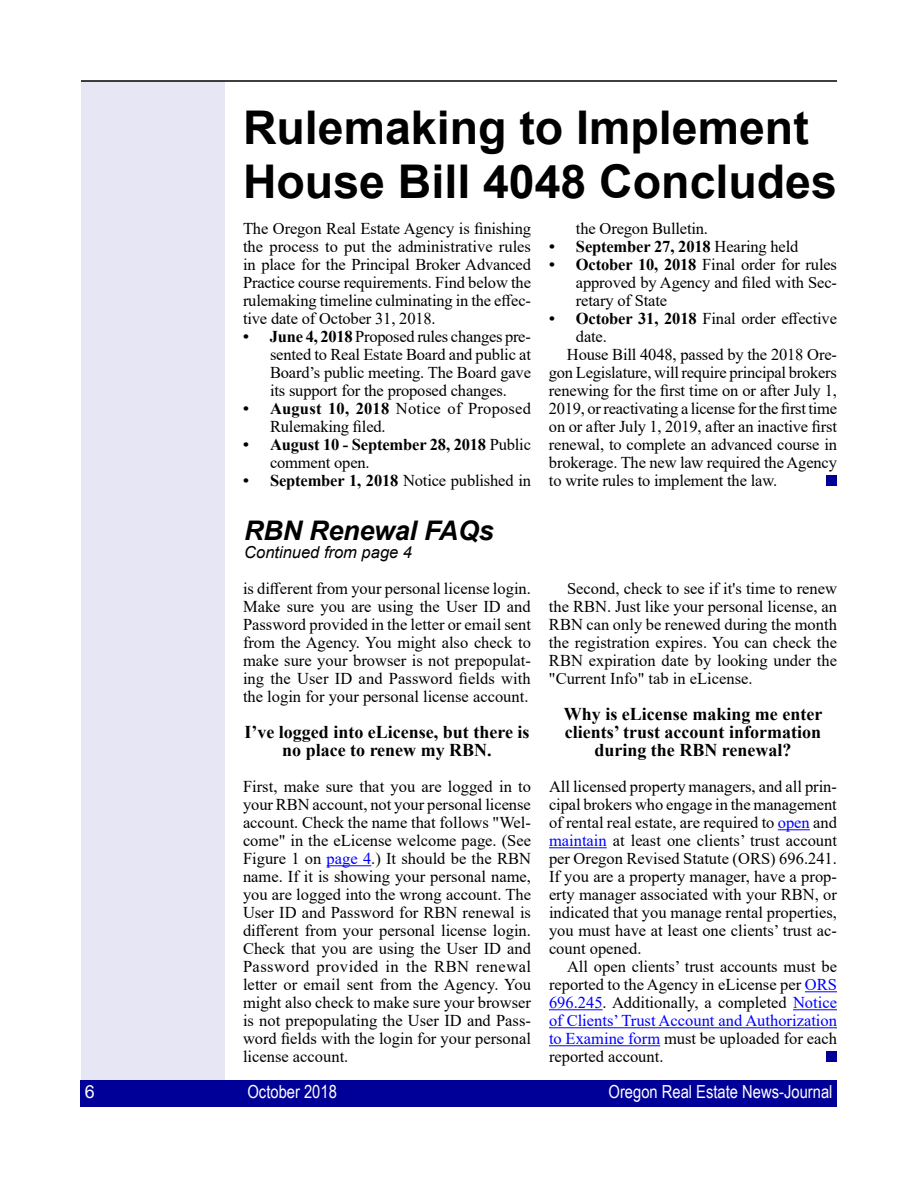
<style>
.page{position:relative;width:918px;height:1188px;background:#fff}
.page>*{position:absolute;margin:0;border:0;box-sizing:border-box;transform-origin:0 0}
.t1{font:700 46.5px/54px "Arial";color:#000}
.t2{font:italic 700 27px "Arial";letter-spacing:-.01em;color:#000}
.t3{font:700 18px/18px "Times New Roman";color:#000;text-align:center}
.t4{font:18px "Arial Narrow";color:#fff}
.t5{font:18px "Arial";color:#fff}
.t6{font:16.5px/18px "Times New Roman";letter-spacing:-.01em;color:#000;text-align:justify}
.t7{font:700 16.5px/18px "Times New Roman";letter-spacing:-.01em;color:#000}
.t8{font:16.5px/18px "Times New Roman";letter-spacing:.01em;color:#000}
.t9{font:italic 16.5px "Arial";color:#000}
.s1{font-weight:700}
.s2{font-weight:400}
.s3{color:#00f}
</style>
<div class="page">
<div style="left:81px;top:81px;width:144px;height:1026px;background:#e6e6f5"></div>
<div style="left:80px;top:1080px;width:757px;height:27px;background:#009"></div>
<hr style="left:81px;top:80px;width:756px;height:2px;background:#000">
<div style="left:827px;top:1052px;width:10px;height:10px;background:#009"></div>
<hr style="left:327px;top:865px;width:44px;height:1px;background:#00f">
<hr style="left:778px;top:829px;width:32px;height:1px;background:#00f">
<hr style="left:549px;top:847px;width:58px;height:1px;background:#00f">
<hr style="left:805px;top:991px;width:32px;height:1px;background:#00f">
<hr style="left:549px;top:1009px;width:54px;height:1px;background:#00f">
<hr style="left:793px;top:1009px;width:44px;height:1px;background:#00f">
<hr style="left:549px;top:1027px;width:288px;height:1px;background:#00f">
<hr style="left:549px;top:1045px;width:111px;height:1px;background:#00f">
<div style="left:827px;top:476px;width:10px;height:10px;background:#009"></div>
<h1 class="t1" style="left:243px;top:101px;width:596px">Rulemaking to Implement<br>House Bill 4048 Concludes</h1>
<p class="t6" style="left:243px;top:219px;width:290px">The Oregon Real Estate Agency is finishing the process to put the administrative rules in place for the Principal Broker Advanced Practice course requirements. Find below the rulemaking timeline culminating in the effec&shy;tive date of October 31, 2018.</p>
<p class="t6" style="left:270px;top:327px;width:263px;text-indent:-27px"><span class="s1">• June 4, 2018</span> Proposed rules changes pre&shy;sented to Real Estate Board and public at Board’s public meeting. The Board gave its support for the proposed changes.</p>
<p class="t8" style="left:270px;top:399px;width:263px;text-indent:-27px"><span class="s1">• August 10, 2018</span> Notice of Proposed<br>Rulemaking filed.</p>
<p class="t7" style="left:270px;top:435px;width:263px;text-indent:-27px">• August 10 - September 28, 2018 <span class="s2">Public comment open.</span></p>
<p class="t6" style="left:243px;top:471px;width:290px"><span class="s1">• September 1, 2018</span> Notice published in</p>
<h2 class="t2" style="left:244px;top:513px;width:251px">RBN Renewal FAQs</h2>
<p class="t9" style="left:244px;top:542px;width:169px">Continued from page 4</p>
<p class="t6" style="left:243px;top:579px;width:290px">is different from your personal license login.<br>Make sure you are using the User ID and Password provided in the letter or email sent from the Agency. You might also check to make sure your browser is not prepopulat&shy;ing the User ID and Password fields with the login for your personal license account.</p>
<p class="t3" style="left:244px;top:722px;width:287px">I’ve logged into eLicense, but there is no place to renew my RBN.</p>
<p class="t6" style="left:243px;top:777px;width:290px">First, make sure that you are logged in to your RBN account, not your personal license account. Check the name that follows "Wel&shy;come" in the eLicense welcome page. (See Figure 1 on <span class="s3">page 4</span>.) It should be the RBN name. If it is showing your personal name, you are logged into the wrong account. The User ID and Password for RBN renewal is different from your personal license login.<br>Check that you are using the User ID and Password provided in the RBN renewal letter or email sent from the Agency. You might also check to make sure your browser is not prepopulating the User ID and Pass&shy;word fields with the login for your personal license account.</p>
<p class="t6" style="left:576px;top:219px;width:134px">the Oregon Bulletin.</p>
<p class="t7" style="left:549px;top:237px;width:251px">• September 27, 2018 <span class="s2">Hearing held</span></p>
<p class="t6" style="left:576px;top:255px;width:263px;text-indent:-27px"><span class="s1">• October 10, 2018</span> Final order for rules approved by Agency and filed with Sec&shy;retary of State</p>
<p class="t6" style="left:549px;top:309px;width:289px"><span class="s1">• October 31, 2018</span> Final order effective</p>
<p class="t6" style="left:576px;top:327px;width:32px">date.</p>
<p class="t6" style="left:567px;top:345px;width:272px">House Bill 4048, passed by the 2018 Ore-</p>
<p class="t6" style="left:549px;top:363px;width:289px">gon Legislature, will require principal brokers</p>
<p class="t6" style="left:549px;top:381px;width:290px">renewing for the first time on or after July 1,</p>
<p class="t6" style="left:549px;top:399px;width:290px">2019, or reactivating a license for the first time</p>
<p class="t6" style="left:549px;top:417px;width:290px">on or after July 1, 2019, after an inactive first</p>
<p class="t6" style="left:549px;top:435px;width:290px">renewal, to complete an advanced course in</p>
<p class="t6" style="left:549px;top:453px;width:290px">brokerage. The new law required the Agency</p>
<p class="t6" style="left:549px;top:471px;width:230px">to write rules to implement the law.</p>
<p class="t6" style="left:549px;top:579px;width:290px;text-indent:18px">Second, check to see if it's time to renew the RBN. Just like your personal license, an RBN can only be renewed during the month the registration expires. You can check the RBN expiration date by looking under the "Current Info" tab in eLicense.</p>
<p class="t3" style="left:564px;top:704px;width:260px">Why is eLicense making me enter clients’ trust account information during the RBN renewal?</p>
<p class="t6" style="left:549px;top:777px;width:290px">All licensed property managers, and all prin&shy;cipal brokers who engage in the management of rental real estate, are required to <span class="s3">open</span> and <span class="s3">maintain</span> at least one clients’ trust account per Oregon Revised Statute (ORS) 696.241.<br>If you are a property manager, have a prop&shy;erty manager associated with your RBN, or indicated that you manage rental properties, you must have at least one clients’ trust ac&shy;count opened.</p>
<p class="t6" style="left:549px;top:957px;width:290px;text-indent:18px">All open clients’ trust accounts must be reported to the Agency in eLicense per <span class="s3">ORS 696.245</span>. Additionally, a completed <span class="s3">Notice of Clients’ Trust Account and Authorization to Examine form</span> must be uploaded for each reported account.</p>
<p class="t5" style="left:85px;top:1079px;width:12px">6</p>
<p class="t4" style="left:248px;top:1078px;width:91px">October 2018</p>
<p class="t4" style="left:609px;top:1078px;width:225px">Oregon Real Estate News-Journal</p>
</div>
